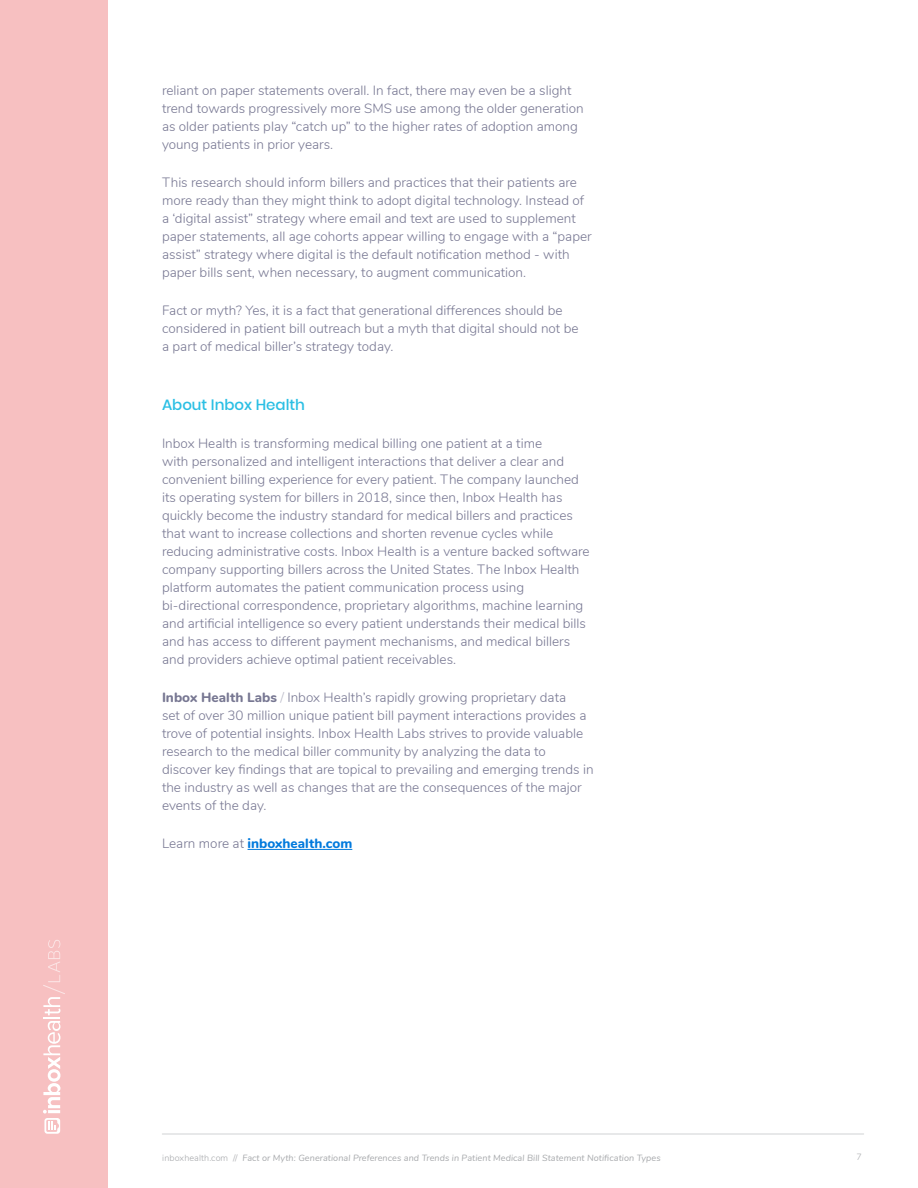
<style>
.page{position:relative;width:918px;height:1188px;background:#fff}
.page>*{position:absolute;margin:0;border:0;box-sizing:border-box;transform-origin:0 0}
.t1{font:500 15px "Poppins";color:#2bbfe4}
.t2{font:300 13.5px/18px "Nunito";color:#777792}
.t3{font:800 13.5px "Nunito";color:#027add}
.t4{font:italic 9px "Nunito";letter-spacing:.01em;color:#a7a9ac}
.t5{font:300 9px "Nunito";color:#a7a9ac}
.s1{font-weight:800}
.s2{color:#bbbbc8}
.s3{font-weight:300;color:#777792}
.s4{font-weight:300;font-style:normal}
</style>
<div class="page">
<hr style="left:162px;top:1134px;width:702px;height:1px;background:#d1d3d4">
<div style="left:0;top:0;width:108px;height:1188px;background:#f7c0c1"></div>
<svg style="left:43px;top:997px;width:17px;height:137px"></svg>
<svg style="left:48px;top:940px;width:12px;height:42px"></svg>
<svg style="left:43px;top:985px;width:22px;height:9px"></svg>
<hr style="left:248px;top:849px;width:104px;height:1px;background:#027add">
<p class="t2" style="left:162px;top:80px;width:423px">reliant on paper statements overall. In fact, there may even be a slight trend towards progressively more SMS use among the older generation as older patients play “catch up” to the higher rates of adoption among young patients in prior years.</p>
<p class="t2" style="left:162px;top:172px;width:431px">This research should inform billers and practices that their patients are more ready than they might think to adopt digital technology. Instead of a ‘digital assist” strategy where email and text are used to supplement paper statements, all age cohorts appear willing to engage with a “paper assist” strategy where digital is the default notification method - with paper bills sent, when necessary, to augment communication.</p>
<p class="t2" style="left:162px;top:301px;width:418px">Fact or myth? Yes, it is a fact that generational differences should be considered in patient bill outreach but a myth that digital should not be a part of medical biller’s strategy today.</p>
<p class="t1" style="left:162px;top:396px;width:145px">About Inbox Health</p>
<p class="t2" style="left:162px;top:433px;width:429px">Inbox Health is transforming medical billing one patient at a time<br>with personalized and intelligent interactions that deliver a clear and convenient billing experience for every patient. The company launched its operating system for billers in 2018, since then, Inbox Health has quickly become the industry standard for medical billers and practices that want to increase collections and shorten revenue cycles while reducing administrative costs. Inbox Health is a venture backed software company supporting billers across the United States. The Inbox Health platform automates the patient communication process using bi-directional correspondence, proprietary algorithms, machine learning and artificial intelligence so every patient understands their medical bills and has access to different payment mechanisms, and medical billers and providers achieve optimal patient receivables.</p>
<p class="t2" style="left:162px;top:688px;width:433px"><span class="s1">Inbox Health Labs</span> <span class="s2">/</span> Inbox Health’s rapidly growing proprietary data<br>set of over 30 million unique patient bill payment interactions provides a trove of potential insights. Inbox Health Labs strives to provide valuable research to the medical biller community by analyzing the data to discover key findings that are topical to prevailing and emerging trends in the industry as well as changes that are the consequences of the major events of the day.</p>
<p class="t3" style="left:162px;top:834px;width:192px"><span class="s3">Learn more at</span> inboxhealth.com</p>
<p class="t4" style="left:162px;top:1151px;width:500px"><span class="s4">inboxhealth.com //</span> Fact or Myth: Generational Preferences and Trends in Patient Medical Bill Statement Notification Types</p>
<p class="t5" style="left:856px;top:1151px;width:7px">7</p>
</div>
